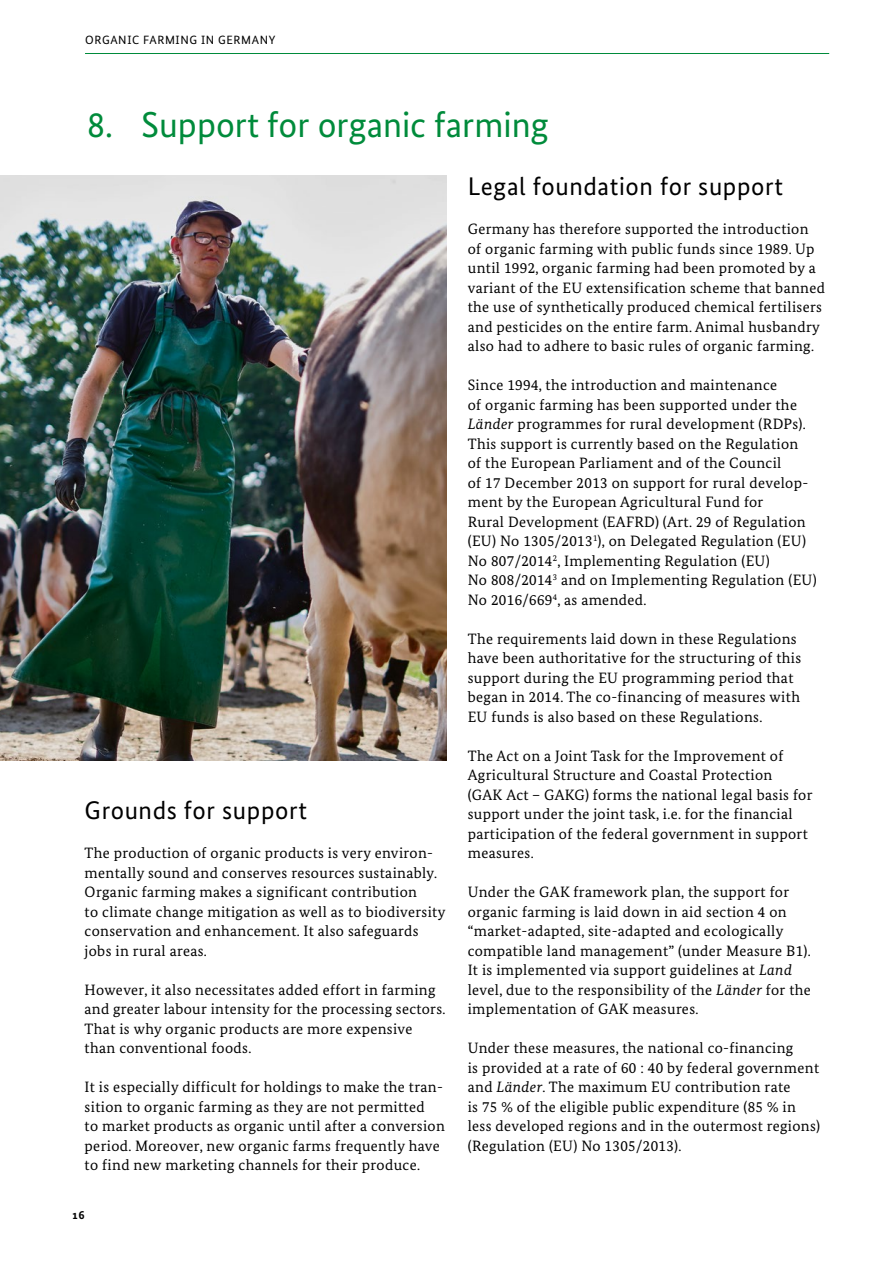
<style>
.page{position:relative;width:893px;height:1263px;background:#fff}
.page>*{position:absolute;margin:0;border:0;box-sizing:border-box;transform-origin:0 0}
.t1{font:36px "Bundes Sans";color:#008b3b}
.t2{font:25.5px "Bundes Sans";letter-spacing:.025em;color:#000}
.t3{font:15px/19.5px "Bundes Serif";letter-spacing:.025em;color:#000}
.t4{font:12px "Bundes Sans";letter-spacing:.05em;color:#000}
.t5{font:700 12px "Bundes Sans";color:#000}
.s1{font-style:italic}
</style>
<div class="page">
<hr style="left:85px;top:53px;width:744px;height:1px;background:#008b3b">
<img style="left:0;top:176px;width:446px;height:584px">
<p class="t4" style="left:85px;top:32px;width:192px">ORGANIC FARMING IN GERMANY</p>
<h2 class="t1" style="left:87px;top:102px;width:463px">8. Support for organic farming</h2>
<h3 class="t2" style="left:85px;top:795px;width:224px">Grounds for support</h3>
<p class="t3" style="left:85px;top:843px;width:362px">The production of organic products is very environ&shy;mentally sound and conserves resources sustainably.<br>Organic farming makes a significant contribution<br>to climate change mitigation as well as to biodiversity conservation and enhancement. It also safeguards jobs in rural areas.</p>
<p class="t3" style="left:85px;top:979px;width:362px">However, it also necessitates added effort in farming and greater labour intensity for the processing sectors.<br>That is why organic products are more expensive than conventional foods.</p>
<p class="t3" style="left:85px;top:1077px;width:362px">It is especially difficult for holdings to make the tran&shy;sition to organic farming as they are not permitted<br>to market products as organic until after a conversion period. Moreover, new organic farms frequently have to find new marketing channels for their produce.</p>
<p class="t5" style="left:73px;top:1207px;width:14px">16</p>
<h3 class="t2" style="left:468px;top:171px;width:317px">Legal foundation for support</h3>
<p class="t3" style="left:468px;top:219px;width:359px">Germany has therefore supported the introduction of organic farming with public funds since 1989. Up until 1992, organic farming had been promoted by a variant of the EU extensification scheme that banned the use of synthetically produced chemical fertilisers and pesticides on the entire farm. Animal husbandry also had to adhere to basic rules of organic farming.</p>
<p class="t3" style="left:468px;top:375px;width:350px">Since 1994, the introduction and maintenance<br>of organic farming has been supported under the <span class="s1">Länder</span> programmes for rural development (RDPs).<br>This support is currently based on the Regulation<br>of the European Parliament and of the Council<br>of 17 December 2013 on support for rural develop&shy;ment by the European Agricultural Fund for<br>Rural Development (EAFRD) (Art. 29 of Regulation (EU) No 1305/2013<sup>1</sup>), on Delegated Regulation (EU)<br>No 807/2014<sup>2</sup>, Implementing Regulation (EU)<br>No 808/2014<sup>3</sup> and on Implementing Regulation (EU)<br>No 2016/669<sup>4</sup>, as amended.</p>
<p class="t3" style="left:468px;top:628px;width:335px">The requirements laid down in these Regulations have been authoritative for the structuring of this support during the EU programming period that began in 2014. The co-financing of measures with EU funds is also based on these Regulations.</p>
<p class="t3" style="left:468px;top:745px;width:346px">The Act on a Joint Task for the Improvement of Agricultural Structure and Coastal Protection<br>(GAK Act – GAKG) forms the national legal basis for support under the joint task, i.e. for the financial participation of the federal government in support measures.</p>
<p class="t3" style="left:468px;top:882px;width:345px">Under the GAK framework plan, the support for organic farming is laid down in aid section 4 on “market-adapted, site-adapted and ecologically compatible land management” (under Measure B1).<br>It is implemented via support guidelines at <span class="s1">Land </span>level, due to the responsibility of the <span class="s1">Länder</span> for the implementation of GAK measures.</p>
<p class="t3" style="left:468px;top:1038px;width:354px">Under these measures, the national co-financing<br>is provided at a rate of 60 : 40 by federal government and <span class="s1">Länder</span>. The maximum EU contribution rate<br>is 75 % of the eligible public expenditure (85 % in less developed regions and in the outermost regions) (Regulation (EU) No 1305/2013).</p>
</div>
